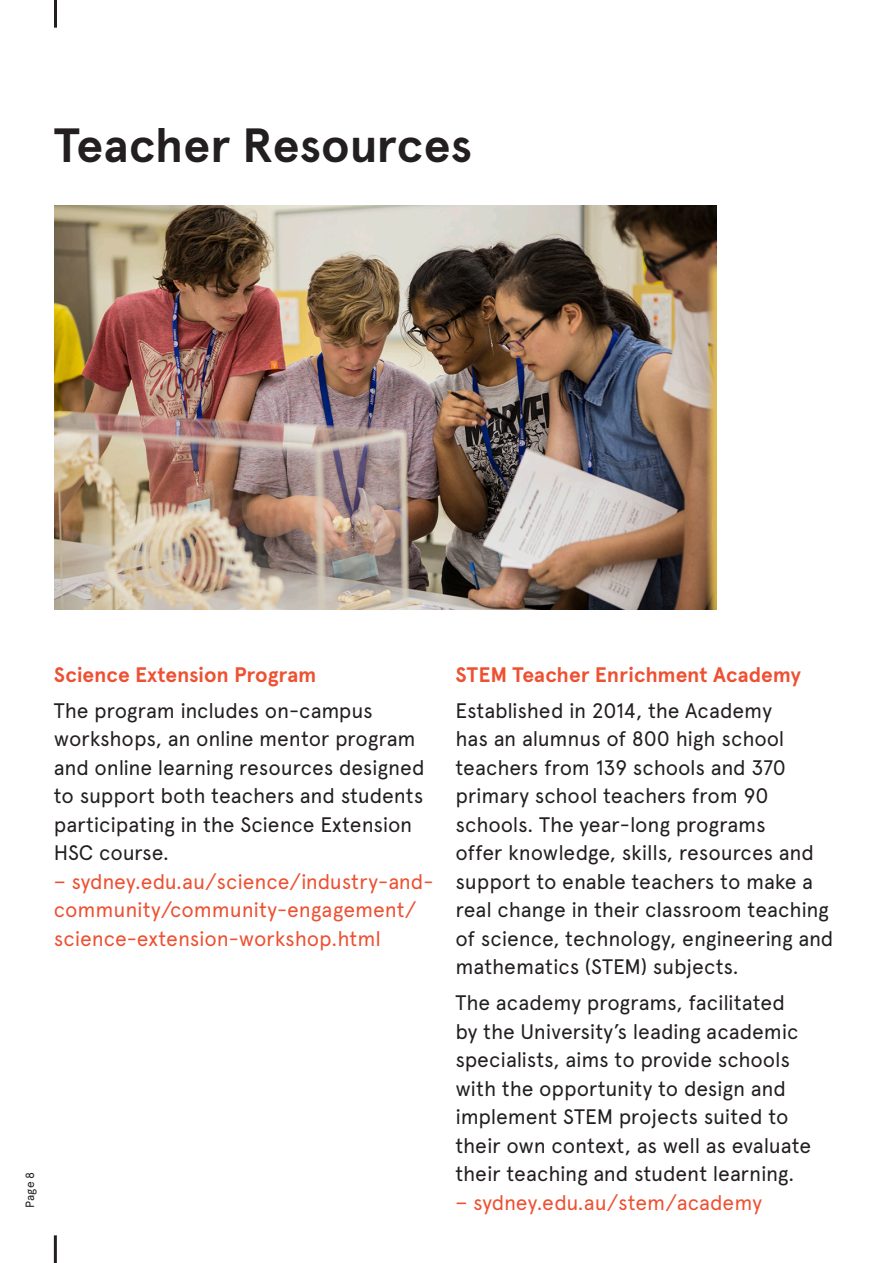
<style>
.page{position:relative;width:893px;height:1263px;background:#fff}
.page>*{position:absolute;margin:0;border:0;box-sizing:border-box;transform-origin:0 0}
.t1{font:700 48px "Apercu Pro";color:#231f20}
.t2{font:21px/28.5px "Apercu Pro";letter-spacing:-.01em;color:#231f20}
.t3{font:21px/28.5px "Apercu Pro";letter-spacing:-.005em;color:#ed5132}
.t4{font:700 21px "Apercu Pro";color:#ed5132}
.t5{font:12px "Apercu Pro";color:#231f20}
</style>
<div class="page">
<hr style="left:54px;top:0;width:3px;height:28px;background:#231f20">
<hr style="left:54px;top:1235px;width:3px;height:28px;background:#231f20">
<img style="left:54px;top:205px;width:662px;height:404px">
<p class="t1" style="left:54px;top:109px;width:420px">Teacher Resources</p>
<p class="t4" style="left:54px;top:658px;width:264px">Science Extension Program</p>
<p class="t2" style="left:54px;top:695px;width:372px">The program includes on-campus workshops, an online mentor program and online learning resources designed to support both teachers and students participating in the Science Extension HSC course.</p>
<p class="t3" style="left:54px;top:866px;width:381px">− sydney.edu.au/science/industry-and&shy;community/community-engagement/ science-extension-workshop.html</p>
<p class="t5" style="left:21px;top:1208px;width:38px;rotate:-90deg">Page 8</p>
<p class="t4" style="left:455px;top:658px;width:347px">STEM Teacher Enrichment Academy</p>
<p class="t2" style="left:455px;top:695px;width:379px">Established in 2014, the Academy<br>has an alumnus of 800 high school teachers from 139 schools and 370 primary school teachers from 90 schools. The year-long programs<br>offer knowledge, skills, resources and support to enable teachers to make a real change in their classroom teaching of science, technology, engineering and mathematics (STEM) subjects.</p>
<p class="t2" style="left:455px;top:987px;width:357px">The academy programs, facilitated by the University’s leading academic specialists, aims to provide schools with the opportunity to design and implement STEM projects suited to their own context, as well as evaluate their teaching and student learning.</p>
<p class="t3" style="left:455px;top:1187px;width:308px">− sydney.edu.au/stem/academy</p>
</div>
